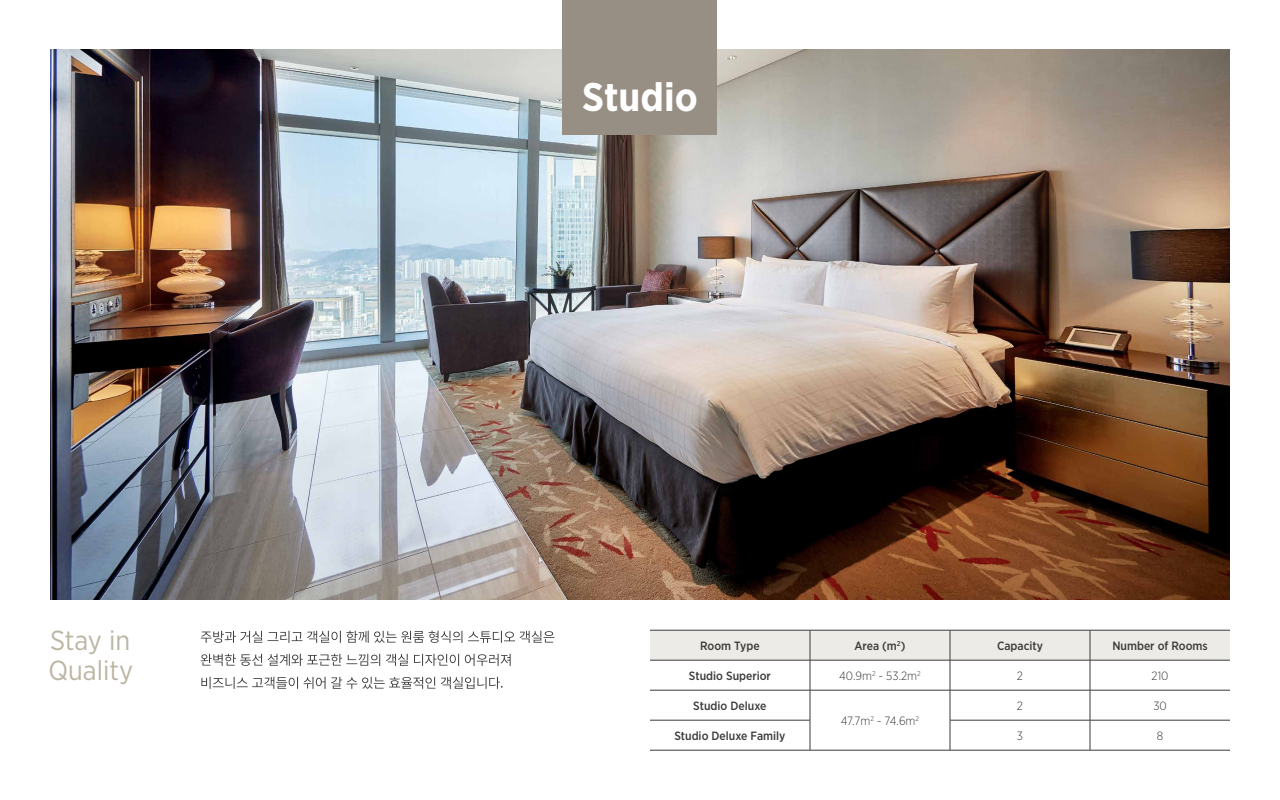
<style>
.page{position:relative;width:1280px;height:800px;background:#fff}
.page>*{position:absolute;margin:0;border:0;box-sizing:border-box;transform-origin:0 0}
.t1{font:700 40px "Gotham Narrow";color:#fff}
.t2{font:27.5px/30px "Gotham Narrow";color:#bcb5a4}
.t3{font:500 12px "Gotham Narrow";color:#3b3b3b}
.t4{font:300 12px "Gotham Narrow";color:#3b3b3b}
</style>
<div class="page">
<img style="left:50px;top:50px;width:1180px;height:550px">
<svg style="left:201px;top:631px;width:353px;height:12px"></svg>
<svg style="left:201px;top:654px;width:310px;height:12px"></svg>
<svg style="left:201px;top:677px;width:302px;height:12px"></svg>
<div style="left:650px;top:631px;width:580px;height:29px;background:#ecebe7"></div>
<hr style="left:650px;top:630px;width:160px;height:1px;background:#3b3b3b">
<hr style="left:810px;top:630px;width:140px;height:1px;background:#3b3b3b">
<hr style="left:810px;top:630px;width:1px;height:30px;background:#3b3b3b">
<hr style="left:950px;top:630px;width:140px;height:1px;background:#3b3b3b">
<hr style="left:950px;top:630px;width:1px;height:30px;background:#3b3b3b">
<hr style="left:1090px;top:630px;width:140px;height:1px;background:#3b3b3b">
<hr style="left:1090px;top:630px;width:1px;height:30px;background:#3b3b3b">
<hr style="left:650px;top:660px;width:160px;height:1px;background:#3b3b3b">
<hr style="left:810px;top:660px;width:140px;height:1px;background:#3b3b3b">
<hr style="left:810px;top:660px;width:1px;height:30px;background:#3b3b3b">
<hr style="left:950px;top:660px;width:140px;height:1px;background:#3b3b3b">
<hr style="left:950px;top:660px;width:1px;height:30px;background:#3b3b3b">
<hr style="left:1090px;top:660px;width:140px;height:1px;background:#3b3b3b">
<hr style="left:1090px;top:660px;width:1px;height:30px;background:#3b3b3b">
<hr style="left:650px;top:690px;width:160px;height:1px;background:#3b3b3b">
<hr style="left:810px;top:690px;width:140px;height:1px;background:#3b3b3b">
<hr style="left:810px;top:690px;width:1px;height:30px;background:#3b3b3b">
<hr style="left:810px;top:750px;width:140px;height:1px;background:#3b3b3b">
<hr style="left:950px;top:690px;width:140px;height:1px;background:#3b3b3b">
<hr style="left:950px;top:690px;width:1px;height:30px;background:#3b3b3b">
<hr style="left:1090px;top:690px;width:140px;height:1px;background:#3b3b3b">
<hr style="left:1090px;top:690px;width:1px;height:30px;background:#3b3b3b">
<hr style="left:650px;top:720px;width:160px;height:1px;background:#3b3b3b">
<hr style="left:810px;top:720px;width:1px;height:30px;background:#3b3b3b">
<hr style="left:650px;top:750px;width:160px;height:1px;background:#3b3b3b">
<hr style="left:950px;top:720px;width:140px;height:1px;background:#3b3b3b">
<hr style="left:950px;top:720px;width:1px;height:30px;background:#3b3b3b">
<hr style="left:1090px;top:720px;width:140px;height:1px;background:#3b3b3b">
<hr style="left:1090px;top:720px;width:1px;height:30px;background:#3b3b3b">
<hr style="left:950px;top:750px;width:140px;height:1px;background:#3b3b3b">
<hr style="left:1090px;top:750px;width:140px;height:1px;background:#3b3b3b">
<div style="left:562px;top:0;width:156px;height:135px;background:#988f84"></div>
<h1 class="t1" style="left:582px;top:72px;width:117px">Studio</h1>
<h2 class="t2" style="left:48px;top:625px;width:86px">Stay in<br>Quality</h2>
<p class="t3" style="left:700px;top:638px;width:61px">Room Type</p>
<p class="t3" style="left:855px;top:638px;width:52px">Area (m<sup>2</sup>)</p>
<p class="t3" style="left:997px;top:638px;width:47px">Capacity</p>
<p class="t3" style="left:1112px;top:638px;width:97px">Number of Rooms</p>
<p class="t3" style="left:689px;top:668px;width:84px">Studio Superior</p>
<p class="t4" style="left:839px;top:669px;width:83px">40.9m<sup>2</sup> ~ 53.2m<sup>2</sup></p>
<p class="t4" style="left:1017px;top:669px;width:8px">2</p>
<p class="t4" style="left:1152px;top:669px;width:18px">210</p>
<p class="t3" style="left:693px;top:698px;width:75px">Studio Deluxe</p>
<p class="t4" style="left:841px;top:714px;width:80px">47.7m<sup>2</sup> ~ 74.6m<sup>2</sup></p>
<p class="t4" style="left:1017px;top:699px;width:8px">2</p>
<p class="t4" style="left:1153px;top:699px;width:15px">30</p>
<p class="t3" style="left:674px;top:728px;width:113px">Studio Deluxe Family</p>
<p class="t4" style="left:1017px;top:729px;width:8px">3</p>
<p class="t4" style="left:1157px;top:729px;width:8px">8</p>
</div>
